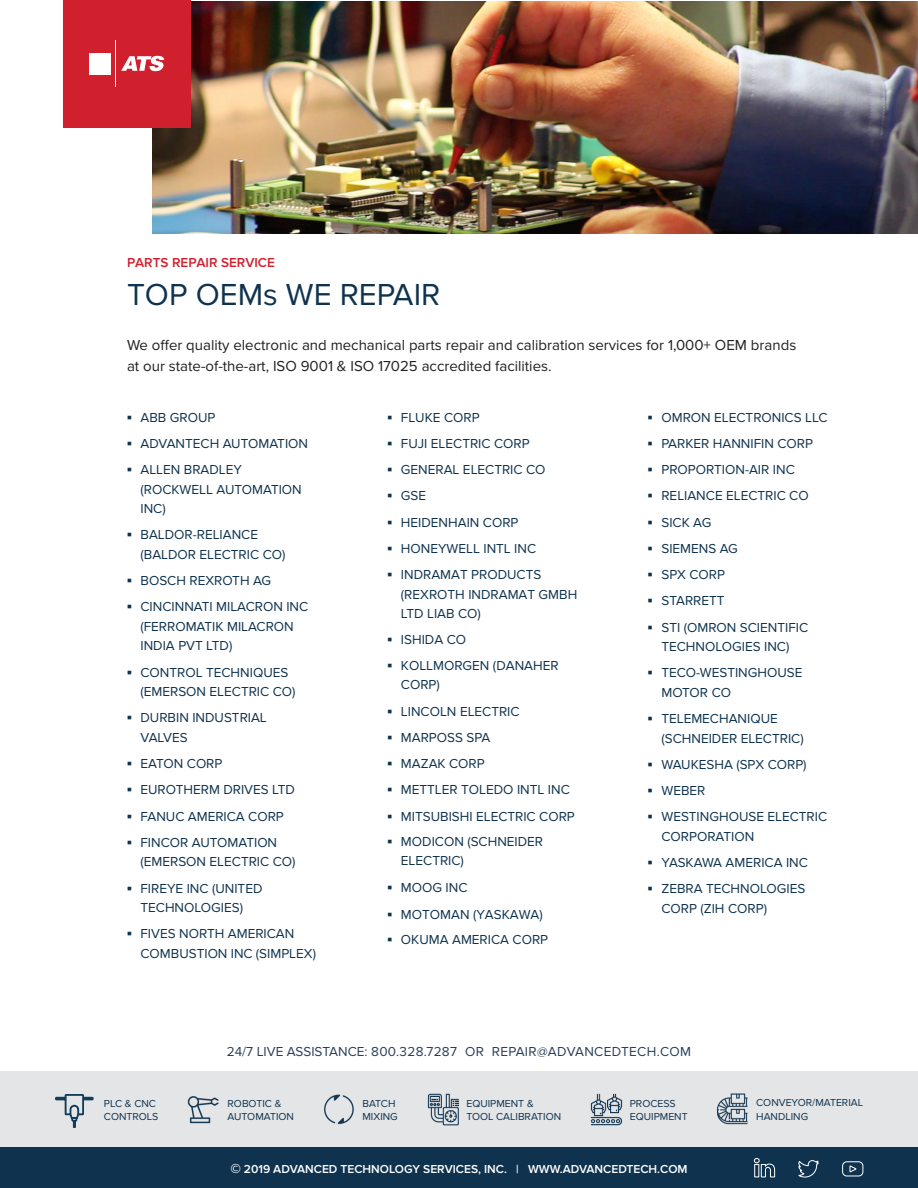
<style>
.page{position:relative;width:918px;height:1188px;background:#fff}
.page>*{position:absolute;margin:0;border:0;box-sizing:border-box;transform-origin:0 0}
.t1{font:31.5px "Proxima Nova";color:#0f334f}
.t2{font:15px/21px "Proxima Nova";color:#231f20}
.t3{font:13.5px/19.5px "Proxima Nova";color:#0f334f}
.t4{font:13.5px "Proxima Nova";letter-spacing:.025em;color:#283f5a}
.t5{font:600 13.5px "Proxima Nova";color:#d0202e}
.t6{font:600 12px "Proxima Nova";color:#fff}
.t7{font:10.5px "Proxima Nova";color:#0f334f}
.s1{font-family:"Arial";font-weight:700}
.s2{font-weight:900;font-size:13.5px}
</style>
<div class="page">
<img style="left:153px;top:1px;width:765px;height:233px">
<div style="left:64px;top:0;width:127px;height:127px;background:#d0202e"></div>
<svg style="left:121px;top:56px;width:43px;height:16px"></svg>
<div style="left:90px;top:53px;width:21px;height:21px;background:#fff"></div>
<hr style="left:115px;top:40px;width:1px;height:47px;background:#fff">
<div style="left:0;top:1071px;width:918px;height:77px;background:#e4e5e7"></div>
<img style="left:187px;top:1096px;width:32px;height:28px">
<img style="left:427px;top:1093px;width:32px;height:33px">
<img style="left:716px;top:1093px;width:32px;height:32px">
<img style="left:590px;top:1093px;width:33px;height:33px">
<img style="left:324px;top:1094px;width:30px;height:31px">
<div style="left:0;top:1148px;width:918px;height:40px;background:#0f334f"></div>
<svg style="left:754px;top:1158px;width:21px;height:20px"></svg>
<svg style="left:842px;top:1161px;width:22px;height:16px"></svg>
<svg style="left:798px;top:1160px;width:21px;height:18px"></svg>
<svg style="left:55px;top:1094px;width:38px;height:34px"></svg>
<p class="t5" style="left:127px;top:255px;width:149px">PARTS REPAIR SERVICE</p>
<p class="t1" style="left:127px;top:276px;width:315px">TOP OEMs WE REPAIR</p>
<p class="t2" style="left:127px;top:335px;width:671px">We offer quality electronic and mechanical parts repair and calibration services for 1,000+ OEM brands at our state-of-the-art, ISO 9001 &amp; ISO 17025 accredited facilities.</p>
<p class="t3" style="left:127px;top:408px;width:90px"><span class="s1">▪</span> ABB GROUP</p>
<p class="t3" style="left:127px;top:434px;width:183px"><span class="s1">▪</span> ADVANTECH AUTOMATION</p>
<p class="t3" style="left:141px;top:460px;width:163px;text-indent:-14px"><span class="s1">▪</span> ALLEN BRADLEY (ROCKWELL AUTOMATION<br>INC)</p>
<p class="t3" style="left:141px;top:525px;width:146px;text-indent:-14px"><span class="s1">▪</span> BALDOR-RELIANCE (BALDOR ELECTRIC CO)</p>
<p class="t3" style="left:127px;top:571px;width:146px"><span class="s1">▪</span> BOSCH REXROTH AG</p>
<p class="t3" style="left:141px;top:597px;width:169px;text-indent:-14px"><span class="s1">▪</span> CINCINNATI MILACRON INC (FERROMATIK MILACRON<br>INDIA PVT LTD)</p>
<p class="t3" style="left:141px;top:663px;width:157px;text-indent:-14px"><span class="s1">▪</span> CONTROL TECHNIQUES (EMERSON ELECTRIC CO)</p>
<p class="t3" style="left:141px;top:708px;width:128px;text-indent:-14px"><span class="s1">▪</span> DURBIN INDUSTRIAL<br>VALVES</p>
<p class="t3" style="left:127px;top:754px;width:97px"><span class="s1">▪</span> EATON CORP</p>
<p class="t3" style="left:127px;top:780px;width:169px"><span class="s1">▪</span> EUROTHERM DRIVES LTD</p>
<p class="t3" style="left:127px;top:807px;width:158px"><span class="s1">▪</span> FANUC AMERICA CORP</p>
<p class="t3" style="left:141px;top:833px;width:157px;text-indent:-14px"><span class="s1">▪</span> FINCOR AUTOMATION (EMERSON ELECTRIC CO)</p>
<p class="t3" style="left:127px;top:879px;width:137px;text-align:center"><span class="s1">▪</span> FIREYE INC (UNITED<br>TECHNOLOGIES)</p>
<p class="t3" style="left:141px;top:924px;width:177px;text-indent:-14px"><span class="s1">▪</span> FIVES NORTH AMERICAN<br>COMBUSTION INC (SIMPLEX)</p>
<p class="t3" style="left:387px;top:408px;width:94px"><span class="s1">▪</span> FLUKE CORP</p>
<p class="t3" style="left:387px;top:434px;width:144px"><span class="s1">▪</span> FUJI ELECTRIC CORP</p>
<p class="t3" style="left:387px;top:460px;width:160px"><span class="s1">▪</span> GENERAL ELECTRIC CO</p>
<p class="t3" style="left:387px;top:486px;width:40px"><span class="s1">▪</span> GSE</p>
<p class="t3" style="left:387px;top:513px;width:133px"><span class="s1">▪</span> HEIDENHAIN CORP</p>
<p class="t3" style="left:387px;top:539px;width:150px"><span class="s1">▪</span> HONEYWELL INTL INC</p>
<p class="t3" style="left:401px;top:565px;width:178px;text-indent:-14px"><span class="s1">▪</span> INDRAMAT PRODUCTS (REXROTH INDRAMAT GMBH<br>LTD LIAB CO)</p>
<p class="t3" style="left:387px;top:630px;width:80px"><span class="s1">▪</span> ISHIDA CO</p>
<p class="t3" style="left:401px;top:656px;width:159px;text-indent:-14px"><span class="s1">▪</span> KOLLMORGEN (DANAHER<br>CORP)</p>
<p class="t3" style="left:387px;top:702px;width:134px"><span class="s1">▪</span> LINCOLN ELECTRIC</p>
<p class="t3" style="left:387px;top:728px;width:104px"><span class="s1">▪</span> MARPOSS SPA</p>
<p class="t3" style="left:387px;top:754px;width:99px"><span class="s1">▪</span> MAZAK CORP</p>
<p class="t3" style="left:387px;top:780px;width:184px"><span class="s1">▪</span> METTLER TOLEDO INTL INC</p>
<p class="t3" style="left:387px;top:807px;width:189px"><span class="s1">▪</span> MITSUBISHI ELECTRIC CORP</p>
<p class="t3" style="left:401px;top:832px;width:144px;text-indent:-14px"><span class="s1">▪</span> MODICON (SCHNEIDER<br>ELECTRIC)</p>
<p class="t3" style="left:387px;top:878px;width:82px"><span class="s1">▪</span> MOOG INC</p>
<p class="t3" style="left:387px;top:905px;width:157px"><span class="s1">▪</span> MOTOMAN (YASKAWA)</p>
<p class="t3" style="left:387px;top:930px;width:162px"><span class="s1">▪</span> OKUMA AMERICA CORP</p>
<p class="t3" style="left:648px;top:408px;width:181px"><span class="s1">▪</span> OMRON ELECTRONICS LLC</p>
<p class="t3" style="left:648px;top:434px;width:167px"><span class="s1">▪</span> PARKER HANNIFIN CORP</p>
<p class="t3" style="left:648px;top:460px;width:148px"><span class="s1">▪</span> PROPORTION-AIR INC</p>
<p class="t3" style="left:648px;top:486px;width:162px"><span class="s1">▪</span> RELIANCE ELECTRIC CO</p>
<p class="t3" style="left:648px;top:513px;width:65px"><span class="s1">▪</span> SICK AG</p>
<p class="t3" style="left:648px;top:539px;width:91px"><span class="s1">▪</span> SIEMENS AG</p>
<p class="t3" style="left:648px;top:565px;width:79px"><span class="s1">▪</span> SPX CORP</p>
<p class="t3" style="left:648px;top:591px;width:78px"><span class="s1">▪</span> STARRETT</p>
<p class="t3" style="left:648px;top:618px;width:162px;text-align:center"><span class="s1">▪</span> STI (OMRON SCIENTIFIC<br>TECHNOLOGIES INC)</p>
<p class="t3" style="left:661px;top:663px;width:143px;text-indent:-14px"><span class="s1">▪</span> TECO-WESTINGHOUSE<br>MOTOR CO</p>
<p class="t3" style="left:661px;top:709px;width:144px;text-indent:-14px"><span class="s1">▪</span> TELEMECHANIQUE (SCHNEIDER ELECTRIC)</p>
<p class="t3" style="left:648px;top:755px;width:160px"><span class="s1">▪</span> WAUKESHA (SPX CORP)</p>
<p class="t3" style="left:648px;top:781px;width:59px"><span class="s1">▪</span> WEBER</p>
<p class="t3" style="left:661px;top:807px;width:167px;text-indent:-14px"><span class="s1">▪</span> WESTINGHOUSE ELECTRIC<br>CORPORATION</p>
<p class="t3" style="left:648px;top:853px;width:162px"><span class="s1">▪</span> YASKAWA AMERICA INC</p>
<p class="t3" style="left:661px;top:879px;width:145px;text-indent:-14px"><span class="s1">▪</span> ZEBRA TECHNOLOGIES<br>CORP (ZIH CORP)</p>
<p class="t7" style="left:104px;top:1097px;width:54px">PLC &amp; CNC</p>
<p class="t7" style="left:104px;top:1111px;width:56px">CONTROLS</p>
<p class="t4" style="left:227px;top:1044px;width:466px">24/7 LIVE ASSISTANCE: 800.328.7287 OR REPAIR@ADVANCEDTECH.COM</p>
<p class="t7" style="left:228px;top:1097px;width:55px">ROBOTIC &amp;</p>
<p class="t7" style="left:228px;top:1111px;width:68px">AUTOMATION</p>
<p class="t7" style="left:362px;top:1097px;width:35px">BATCH</p>
<p class="t7" style="left:362px;top:1111px;width:37px">MIXING</p>
<p class="t7" style="left:466px;top:1097px;width:69px">EQUIPMENT &amp;</p>
<p class="t7" style="left:466px;top:1111px;width:96px">TOOL CALIBRATION</p>
<p class="t7" style="left:630px;top:1097px;width:47px">PROCESS</p>
<p class="t7" style="left:630px;top:1111px;width:59px">EQUIPMENT</p>
<p class="t6" style="left:230px;top:1162px;width:459px"><span class="s2">©</span> 2019 ADVANCED TECHNOLOGY SERVICES, INC. | WWW.ADVANCEDTECH.COM</p>
<p class="t7" style="left:756px;top:1097px;width:108px">CONVEYOR/MATERIAL</p>
<p class="t7" style="left:756px;top:1110px;width:53px">HANDLING</p>
</div>
